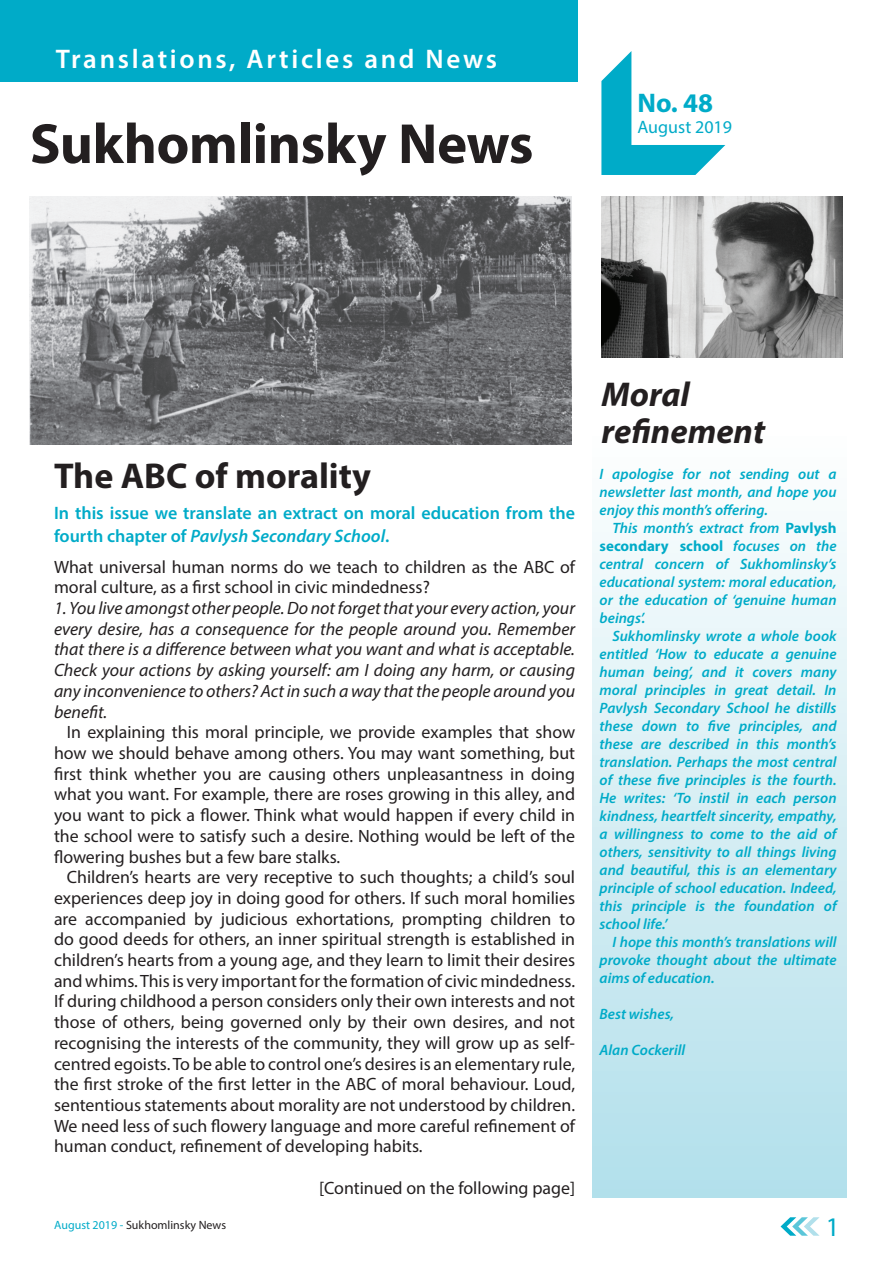
<style>
.page{position:relative;width:893px;height:1263px;background:#fff}
.page>*{position:absolute;margin:0;border:0;box-sizing:border-box;transform-origin:0 0}
.t1{font:700 57px "Myriad Pro";letter-spacing:-.01em;color:#231f20}
.t2{font:700 36px "Myriad Pro";color:#231f20}
.t3{font:italic 700 34.5px/37.5px "Myriad Pro";color:#231f20}
.t4{font:600 27px "Myriad Pro";letter-spacing:.1em;color:#fff}
.t5{font:700 27px "Myriad Pro";color:#00abc8}
.t6{font:27px "Myriad Pro";color:#00abc8}
.t7{font:600 18px/22.5px "Myriad Pro";color:#00abc8}
.t8{font:18px "Myriad Pro";color:#00abc8}
.t9{font:17.85px/20.7px "Myriad Pro";color:#231f20;text-align:justify}
.t10{font:italic 17.85px/20.7px "Myriad Pro";color:#231f20;text-align:justify}
.t11{font:italic 600 15px/18px "Myriad Pro";color:#00abc8;text-align:justify}
.t12{font:12px "Myriad Pro";color:#231f20}
.s1{font-style:italic}
.s2{font-weight:700;font-style:normal}
.s3{color:#00abc8}
</style>
<div class="page">
<svg style="left:780px;top:1217px;width:39px;height:19px"></svg>
<div style="left:592px;top:429px;width:254px;height:768px;background:linear-gradient(to bottom,#fefefe,#b1dfeb)"></div>
<div style="left:0;top:0;width:577px;height:81px;background:#00abc8"></div>
<img style="left:601px;top:197px;width:241px;height:161px">
<svg style="left:601px;top:51px;width:124px;height:124px"></svg>
<img style="left:30px;top:197px;width:541px;height:247px">
<h3 class="t4" style="left:56px;top:42px;width:443px">Translations, Articles and News</h3>
<h1 class="t1" style="left:30px;top:107px;width:505px">Sukhomlinsky News</h1>
<h3 class="t5" style="left:637px;top:85px;width:77px">No. 48</h3>
<p class="t8" style="left:637px;top:116px;width:96px">August 2019</p>
<h2 class="t2" style="left:54px;top:453px;width:319px">The ABC of morality</h2>
<p class="t7" style="left:54px;top:501px;width:523px">In this issue we translate an extract on moral education from the fourth chapter of <span class="s1">Pavlysh Secondary School</span>.</p>
<p class="t9" style="left:54px;top:556px;width:523px">What universal human norms do we teach to children as the ABC of moral culture, as a first school in civic mindedness?</p>
<p class="t10" style="left:54px;top:597px;width:523px">1. You live amongst other people. Do not forget that your every action, your every desire, has a consequence for the people around you. Remember that there is a difference between what you want and what is acceptable.<br>Check your actions by asking yourself: am I doing any harm, or causing any inconvenience to others? Act in such a way that the people around you benefit.</p>
<p class="t9" style="left:54px;top:722px;width:523px;text-indent:13px">In explaining this moral principle, we provide examples that show how we should behave among others. You may want something, but first think whether you are causing others unpleasantness in doing what you want. For example, there are roses growing in this alley, and you want to pick a flower. Think what would happen if every child in the school were to satisfy such a desire. Nothing would be left of the flowering bushes but a few bare stalks.</p>
<p class="t9" style="left:54px;top:866px;width:523px;text-indent:13px">Children’s hearts are very receptive to such thoughts; a child’s soul experiences deep joy in doing good for others. If such moral homilies are accompanied by judicious exhortations, prompting children to do good deeds for others, an inner spiritual strength is established in children’s hearts from a young age, and they learn to limit their desires and whims. This is very important for the formation of civic mindedness.<br>If during childhood a person considers only their own interests and not those of others, being governed only by their own desires, and not recognising the interests of the community, they will grow up as self&shy;centred egoists. To be able to control one’s desires is an elementary rule, the first stroke of the first letter in the ABC of moral behaviour. Loud, sententious statements about morality are not understood by children.<br>We need less of such flowery language and more careful refinement of human conduct, refinement of developing habits.</p>
<p class="t9" style="left:319px;top:1177px;width:257px">[Continued on the following page]</p>
<h3 class="t3" style="left:601px;top:374px;width:165px">Moral refinement</h3>
<p class="t11" style="left:600px;top:465px;width:238px">I apologise for not sending out a newsletter last month, and hope you enjoy this month’s offering.</p>
<p class="t11" style="left:600px;top:519px;width:239px;text-indent:13px">This month’s extract from <span class="s2">Pavlysh secondary school</span> focuses on the central concern of Sukhomlinsky’s educational system: moral education, or the education of ‘genuine human beings’.</p>
<p class="t11" style="left:600px;top:627px;width:239px;text-indent:13px">Sukhomlinsky wrote a whole book entitled ‘How to educate a genuine human being’, and it covers many moral principles in great detail. In Pavlysh Secondary School he distills these down to five principles, and these are described in this month’s translation. Perhaps the most central of these five principles is the fourth.<br>He writes: ‘To instil in each person kindness, heartfelt sincerity, empathy, a willingness to come to the aid of others, sensitivity to all things living and beautiful, this is an elementary principle of school education. Indeed, this principle is the foundation of school life.’</p>
<p class="t11" style="left:600px;top:933px;width:239px;text-indent:13px">I hope this month’s translations will provoke thought about the ultimate aims of education.</p>
<p class="t11" style="left:600px;top:1005px;width:76px">Best wishes,</p>
<p class="t11" style="left:600px;top:1041px;width:87px">Alan Cockerill</p>
<p class="t12" style="left:54px;top:1218px;width:173px"><span class="s3">August 2019 -</span> Sukhomlinsky News</p>
<h3 class="t6" style="left:826px;top:1210px;width:15px">1</h3>
</div>
